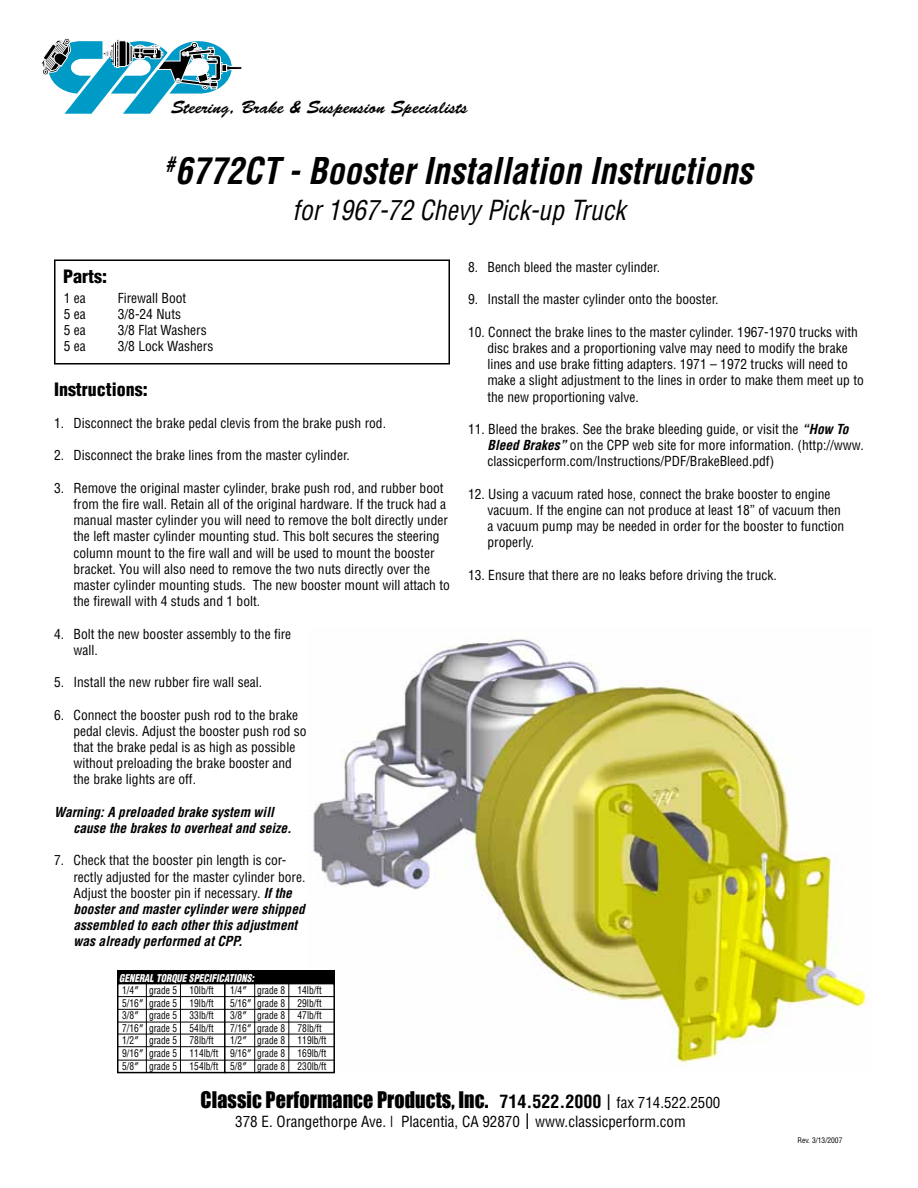
<style>
.page{position:relative;width:918px;height:1188px;background:#fff}
.page>*{position:absolute;margin:0;border:0;box-sizing:border-box;transform-origin:0 0}
.t1{font:italic 700 condensed 36px "Helvetica";color:#000;scale:.95 1}
.t2{font:italic condensed 27px "Helvetica";color:#000;scale:.95 1}
.t3{font:21px "Impact";letter-spacing:.005em;color:#000;scale:.95 1}
.t4{font:18px "Brush Script Std";color:#000}
.t5{font:900 condensed 18px "Helvetica";color:#000}
.t6{font:condensed 15px "Helvetica";color:#000}
.t7{font:condensed 13.5px/16.2px "Helvetica";color:#000}
.t8{font:italic 700 condensed 13.5px/16.2px "Helvetica";color:#000}
.t9{font:condensed 10.5px/12.6px "Helvetica";color:#000;text-align:justify;scale:.9 1}
.t10{font:italic 900 condensed 10.5px "Helvetica";color:#fff;scale:.9 1}
.t11{font:condensed 7.5px "Helvetica";color:#000}
.s1{font-weight:700;font-style:italic}
.s2{font-stretch:normal}
.s3{font-family:"Helvetica";font-weight:700;font-stretch:condensed;font-size:18px}
.s4{font-family:"Helvetica";font-stretch:condensed}
.s5{font-family:"Helvetica";font-stretch:condensed;font-size:15px}
.s6{font-size:21px}
</style>
<div class="page">
<svg style="left:41px;top:38px;width:201px;height:76px"></svg>
<div style="left:54px;top:260px;width:396px;height:104px;border:2px solid #000"></div>
<img style="left:309px;top:638px;width:557px;height:427px">
<div style="left:117px;top:983px;width:218px;height:90px;border:2px solid #000"></div>
<hr style="left:224px;top:983px;width:2px;height:90px;background:#000">
<hr style="left:118px;top:996px;width:217px;height:1px;background:#000">
<hr style="left:117px;top:1009px;width:217px;height:1px;background:#000">
<hr style="left:117px;top:1022px;width:218px;height:1px;background:#000">
<hr style="left:117px;top:1034px;width:218px;height:1px;background:#000">
<hr style="left:117px;top:1046px;width:218px;height:1px;background:#000">
<hr style="left:118px;top:1060px;width:216px;height:1px;background:#000">
<hr style="left:146px;top:984px;width:1px;height:88px;background:#000">
<hr style="left:180px;top:984px;width:1px;height:88px;background:#000">
<hr style="left:254px;top:984px;width:1px;height:88px;background:#000">
<hr style="left:289px;top:984px;width:1px;height:88px;background:#000">
<div style="left:117px;top:970px;width:218px;height:14px;background:#000"></div>
<h3 class="t4" style="left:171px;top:97px;width:298px">Steering, Brake &amp; Suspension Specialists</h3>
<h1 class="t1" style="left:165px;top:149px;width:620px"><sup>#</sup>6772CT - Booster Installation Instructions</h1>
<h2 class="t2" style="left:293px;top:193px;width:352px">for 1967-72 Chevy Pick-up Truck</h2>
<h3 class="t5" style="left:63px;top:265px;width:45px">Parts:</h3>
<p class="t7" style="left:64px;top:289px;width:24px">1 ea</p>
<p class="t7" style="left:118px;top:289px;width:70px">Firewall Boot</p>
<p class="t7" style="left:64px;top:306px;width:24px">5 ea</p>
<p class="t7" style="left:118px;top:306px;width:65px">3/8-24 Nuts</p>
<p class="t7" style="left:64px;top:322px;width:24px">5 ea</p>
<p class="t7" style="left:118px;top:322px;width:90px">3/8 Flat Washers</p>
<p class="t7" style="left:64px;top:338px;width:24px">5 ea</p>
<p class="t7" style="left:118px;top:338px;width:97px">3/8 Lock Washers</p>
<h3 class="t5" style="left:54px;top:378px;width:95px">Instructions:</h3>
<p class="t7" style="left:54px;top:415px;width:334px">1. Disconnect the brake pedal clevis from the brake push rod.</p>
<p class="t7" style="left:54px;top:447px;width:297px">2. Disconnect the brake lines from the master cylinder.</p>
<p class="t7" style="left:73px;top:480px;width:378px;text-indent:-19px">3. Remove the original master cylinder, brake push rod, and rubber boot from the fire wall. Retain all of the original hardware. If the truck had a manual master cylinder you will need to remove the bolt directly under the left master cylinder mounting stud. This bolt secures the steering column mount to the fire wall and will be used to mount the booster bracket. You will also need to remove the two nuts directly over the master cylinder mounting studs. The new booster mount will attach to the firewall with 4 studs and 1 bolt.</p>
<p class="t7" style="left:73px;top:625px;width:219px;text-indent:-19px">4. Bolt the new booster assembly to the fire wall.</p>
<p class="t7" style="left:54px;top:674px;width:210px">5. Install the new rubber fire wall seal.</p>
<p class="t7" style="left:73px;top:706px;width:235px;text-indent:-19px">6. Connect the booster push rod to the brake pedal clevis. Adjust the booster push rod so that the brake pedal is as high as possible without preloading the brake booster and the brake lights are off.</p>
<p class="t8" style="left:73px;top:804px;width:220px;text-indent:-19px">Warning: A preloaded brake system will cause the brakes to overheat and seize.</p>
<p class="t7" style="left:73px;top:852px;width:234px;text-indent:-19px">7. Check that the booster pin length is cor&shy;rectly adjusted for the master cylinder bore.<br>Adjust the booster pin if necessary. <span class="s1">If the booster and master cylinder were shipped assembled to each other this adjustment was already performed at CPP.</span></p>
<p class="t10" style="left:119px;top:971px;width:151px">GENERAL TORQUE SPECIFICATIONS:</p>
<p class="t9" style="left:122px;top:984px;width:103px">1/4<span class="s2">″</span> grade 5 10lb/ft</p>
<p class="t9" style="left:230px;top:984px;width:103px">1/4<span class="s2">″</span> grade 8 14lb/ft</p>
<p class="t9" style="left:122px;top:996px;width:103px">5/16<span class="s2">″</span> grade 5 19lb/ft</p>
<p class="t9" style="left:230px;top:996px;width:103px">5/16<span class="s2">″</span> grade 8 29lb/ft</p>
<p class="t9" style="left:122px;top:1009px;width:103px">3/8<span class="s2">″</span> grade 5 33lb/ft</p>
<p class="t9" style="left:230px;top:1009px;width:103px">3/8<span class="s2">″</span> grade 8 47lb/ft</p>
<p class="t9" style="left:122px;top:1021px;width:103px">7/16<span class="s2">″</span> grade 5 54lb/ft</p>
<p class="t9" style="left:230px;top:1021px;width:103px">7/16<span class="s2">″</span> grade 8 78lb/ft</p>
<p class="t9" style="left:122px;top:1034px;width:103px">1/2<span class="s2">″</span> grade 5 78lb/ft</p>
<p class="t9" style="left:122px;top:1034px;width:229px;text-indent:108px">1/2<span class="s2">″</span> grade 8 119lb/ft 9/16<span class="s2">″</span> grade 5 114lb/ft 9/16<span class="s2">″</span> grade 8 169lb/ft 5/8<span class="s2">″</span> grade 5 154lb/ft 5/8<span class="s2">″</span> grade 8 230lb/ft</p>
<p class="t7" style="left:468px;top:259px;width:194px">8. Bench bleed the master cylinder.</p>
<p class="t7" style="left:468px;top:291px;width:252px">9. Install the master cylinder onto the booster.</p>
<p class="t7" style="left:487px;top:324px;width:378px;text-indent:-19px">10. Connect the brake lines to the master cylinder. 1967-1970 trucks with disc brakes and a proportioning valve may need to modify the brake lines and use brake fitting adapters. 1971 – 1972 trucks will need to make a slight adjustment to the lines in order to make them meet up to the new proportioning valve.</p>
<p class="t7" style="left:487px;top:421px;width:378px;text-indent:-19px">11. Bleed the brakes. See the brake bleeding guide, or visit the <span class="s1">“How To<br>Bleed Brakes”</span> on the CPP web site for more information. (http://www. classicperform.com/Instructions/PDF/BrakeBleed.pdf)</p>
<p class="t7" style="left:487px;top:486px;width:358px;text-indent:-19px">12. Using a vacuum rated hose, connect the brake booster to engine vacuum. If the engine can not produce at least 18” of vacuum then a vacuum pump may be needed in order for the booster to function properly.</p>
<p class="t7" style="left:468px;top:567px;width:310px">13. Ensure that there are no leaks before driving the truck.</p>
<h3 class="t3" style="left:201px;top:1083px;width:549px">Classic Performance Products, Inc. <span class="s3">714.522.2000</span> <span class="s4">|</span> <span class="s5">fax 714.522.2500</span></h3>
<p class="t6" style="left:235px;top:1112px;width:452px">378 E. Orangethorpe Ave. | Placentia, CA 92870 <span class="s6">|</span> www.classicperform.com</p>
<p class="t11" style="left:797px;top:1135px;width:46px">Rev. 3/13/2007</p>
</div>
